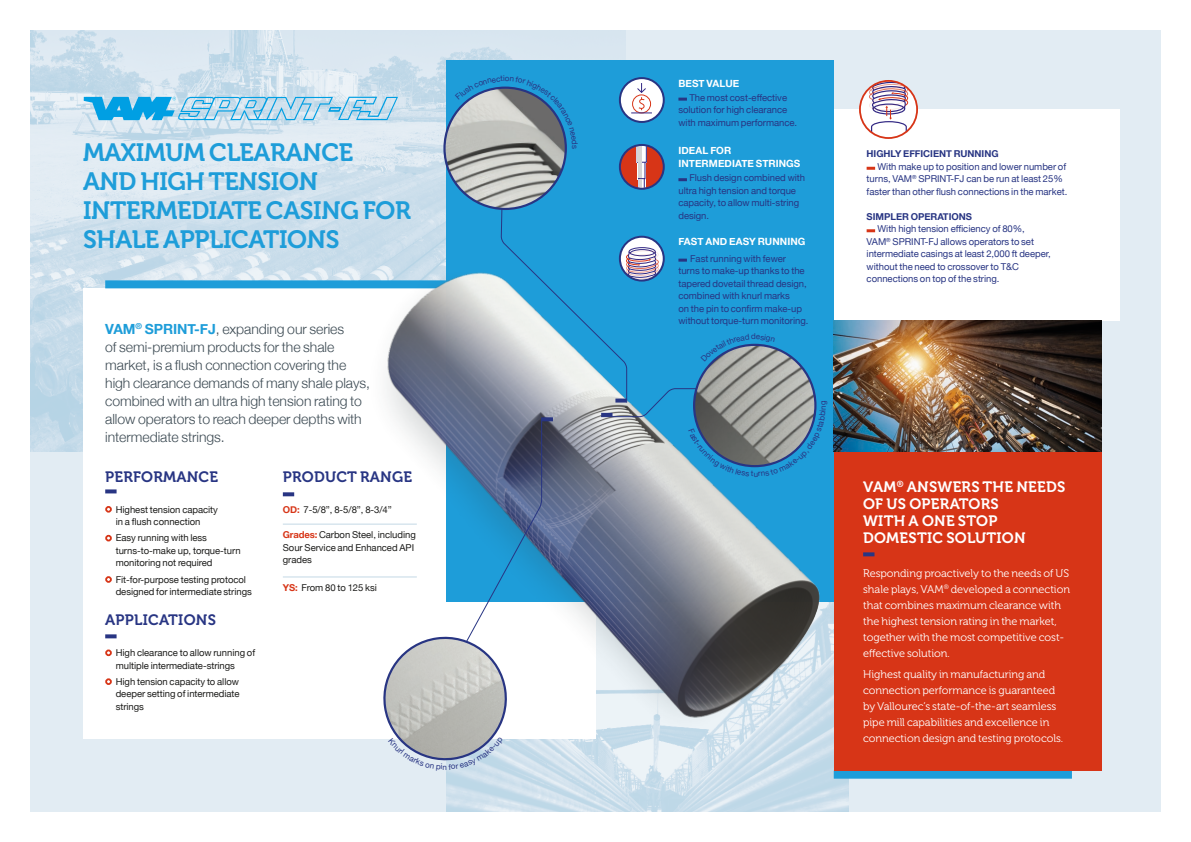
<style>
.page{position:relative;width:1191px;height:842px;background:#fff}
.page>*{position:absolute;margin:0;border:0;box-sizing:border-box;transform-origin:0 0}
.t1{font:25px/29px "Museo 700";letter-spacing:-.015em;color:#1e9dd9}
.t2{font:15px/17px "Museo 700";letter-spacing:.015em;color:#fff}
.t3{font:15px "Museo 700";letter-spacing:.015em;color:#283583}
.t4{font:300 14px/18px "Helvetica Neue";letter-spacing:-.005em;color:#3c4a53}
.t5{font:11px/16px "Museo 300";letter-spacing:-.005em;color:#fff}
.t6{font:700 10px/13px "Helvetica Neue";letter-spacing:.005em;color:#fff}
.t7{font:9.5px/12.5px "Helvetica Neue";letter-spacing:-.005em;color:#283583}
.t8{font:9.5px/12.5px "Helvetica Neue";letter-spacing:-.005em;color:#1d1d1b}
.t9{font:700 9.5px "Helvetica Neue";letter-spacing:-.005em;color:#283583}
.t10{font:8px "Helvetica Neue";color:#283583}
.s1{font-weight:700;color:#1e9dd9}
.s2{font-weight:700;color:#d73517}
</style>
<div class="page">
<div style="left:28px;top:28px;width:1134px;height:786px;background:#e2ecf3"></div>
<img style="left:31px;top:31px;width:594px;height:420px">
<img style="left:446px;top:732px;width:402px;height:79px">
<div style="left:833px;top:771px;width:239px;height:8px;background:#1e9dd9"></div>
<div style="left:83px;top:288px;width:512px;height:451px;background:#fff"></div>
<div style="left:816px;top:109px;width:303px;height:212px;background:#fff"></div>
<div style="left:446px;top:60px;width:387px;height:541px;background:#1e9dd9"></div>
<div style="left:833px;top:451px;width:268px;height:320px;background:#d73517"></div>
<img style="left:840px;top:320px;width:261px;height:132px">
<svg style="left:678px;top:98px;width:9px;height:3px"></svg>
<svg style="left:620px;top:78px;width:44px;height:44px"></svg>
<svg style="left:631px;top:83px;width:21px;height:30px"></svg>
<div style="left:619px;top:77px;width:46px;height:46px;border:2px solid #283583;border-radius:50%"></div>
<hr style="left:283px;top:524px;width:134px;height:1px;background:#c3d8e5">
<hr style="left:283px;top:577px;width:134px;height:1px;background:#c3d8e5">
<svg style="left:283px;top:492px;width:11px;height:4px"></svg>
<svg style="left:105px;top:489px;width:12px;height:4px"></svg>
<div style="left:105px;top:506px;width:7px;height:7px;border:2px solid #d73517;border-radius:50%"></div>
<div style="left:105px;top:535px;width:7px;height:6px;border:2px solid #d73517;border-radius:50%"></div>
<div style="left:105px;top:576px;width:7px;height:7px;border:2px solid #d73517;border-radius:50%"></div>
<svg style="left:105px;top:634px;width:12px;height:4px"></svg>
<div style="left:105px;top:649px;width:7px;height:7px;border:2px solid #d73517;border-radius:50%"></div>
<div style="left:105px;top:678px;width:7px;height:7px;border:2px solid #d73517;border-radius:50%"></div>
<svg style="left:866px;top:167px;width:9px;height:3px"></svg>
<svg style="left:866px;top:229px;width:9px;height:3px"></svg>
<svg style="left:860px;top:81px;width:57px;height:57px"></svg>
<svg style="left:869px;top:81px;width:39px;height:57px"></svg>
<div style="left:859px;top:80px;width:59px;height:59px;border:2px solid #d73517;border-radius:50%"></div>
<svg style="left:678px;top:178px;width:9px;height:3px"></svg>
<svg style="left:620px;top:145px;width:44px;height:44px"></svg>
<div style="left:619px;top:144px;width:46px;height:46px;border:2px solid #283583;border-radius:50%"></div>
<svg style="left:863px;top:552px;width:11px;height:4px"></svg>
<svg style="left:84px;top:97px;width:314px;height:23px"></svg>
<div style="left:105px;top:280px;width:371px;height:8px;background:#1e9dd9"></div>
<img style="left:363px;top:253px;width:477px;height:479px">
<img style="left:444px;top:88px;width:122px;height:121px;border-radius:61px">
<svg style="left:455px;top:86px;width:112px;height:63px"></svg>
<svg style="left:380px;top:207px;width:447px;height:564px"></svg>
<p class="t6" style="left:678px;top:77px;width:62px">BEST VALUE</p>
<p class="t7" style="left:678px;top:92px;width:120px;text-indent:11px">The most cost-effective solution for high clearance with maximum performance.</p>
<p class="t1" style="left:83px;top:138px;width:329px">MAXIMUM CLEARANCE<br>AND HIGH TENSION<br>INTERMEDIATE CASING FOR<br>SHALE APPLICATIONS</p>
<p class="t9" style="left:866px;top:146px;width:133px">HIGHLY EFFICIENT RUNNING</p>
<p class="t6" style="left:678px;top:144px;width:123px">IDEAL FOR<br>INTERMEDIATE STRINGS</p>
<p class="t7" style="left:866px;top:161px;width:202px;text-indent:11px">With make up to position and lower number of turns, VAM<sup>®</sup> SPRINT-FJ can be run at least 25% faster than other flush connections in the market.</p>
<p class="t9" style="left:866px;top:209px;width:107px">SIMPLER OPERATIONS</p>
<p class="t7" style="left:866px;top:223px;width:185px;text-indent:11px">With high tension efficiency of 80%, VAM<sup>®</sup> SPRINT-FJ allows operators to set intermediate casings at least 2,000 ft deeper, without the need to crossover to T&amp;C connections on top of the string.</p>
<p class="t7" style="left:678px;top:172px;width:128px;text-indent:11px">Flush design combined with ultra high tension and torque capacity, to allow multi-string design.</p>
<p class="t6" style="left:678px;top:236px;width:128px">FAST AND EASY RUNNING</p>
<p class="t7" style="left:678px;top:253px;width:131px;text-indent:12px">Fast running with fewer turns to make-up thanks to the tapered dovetail thread design, combined with knurl marks<br>on the pin to confirm make-up without torque-turn monitoring.</p>
<p class="t4" style="left:105px;top:319px;width:266px"><span class="s1">VAM</span><sup>®</sup> <span class="s1">SPRINT-FJ</span>, expanding our series<br>of semi-premium products for the shale market, is a flush connection covering the high clearance demands of many shale plays, combined with an ultra high tension rating to allow operators to reach deeper depths with intermediate strings.</p>
<p class="t3" style="left:283px;top:469px;width:131px">PRODUCT RANGE</p>
<p class="t8" style="left:283px;top:504px;width:111px"><span class="s2">OD:</span> 7-5/8”, 8-5/8”, 8-3/4”</p>
<p class="t8" style="left:283px;top:529px;width:134px"><span class="s2">Grades:</span> Carbon Steel, including<br>Sour Service and Enhanced API grades</p>
<p class="t8" style="left:283px;top:582px;width:96px"><span class="s2">YS:</span> From 80 to 125 ksi</p>
<p class="t3" style="left:105px;top:469px;width:114px">PERFORMANCE</p>
<p class="t8" style="left:116px;top:503px;width:104px">Highest tension capacity in a flush connection</p>
<p class="t8" style="left:116px;top:532px;width:126px">Easy running with less turns-to-make up, torque-turn monitoring not required</p>
<p class="t8" style="left:116px;top:574px;width:138px">Fit-for-purpose testing protocol designed for intermediate strings</p>
<p class="t3" style="left:105px;top:611px;width:112px">APPLICATIONS</p>
<p class="t8" style="left:116px;top:647px;width:141px">High clearance to allow running of multiple intermediate-strings</p>
<p class="t8" style="left:116px;top:676px;width:125px;text-align:justify">High tension capacity to allow deeper setting of intermediate strings</p>
<p class="t2" style="left:863px;top:478px;width:204px">VAM<sup>®</sup> ANSWERS THE NEEDS<br>OF US OPERATORS<br>WITH A ONE STOP<br>DOMESTIC SOLUTION</p>
<p class="t5" style="left:863px;top:565px;width:208px">Responding proactively to the needs of US shale plays, VAM<sup>®</sup> developed a connection that combines maximum clearance with the highest tension rating in the market, together with the most competitive cost&shy;effective solution.</p>
<p class="t5" style="left:863px;top:667px;width:201px">Highest quality in manufacturing and connection performance is guaranteed by Vallourec’s state-of-the-art seamless pipe mill capabilities and excellence in connection design and testing protocols.</p>
<p class="t10" style="left:442px;top:761px;width:6px">n</p>
</div>
